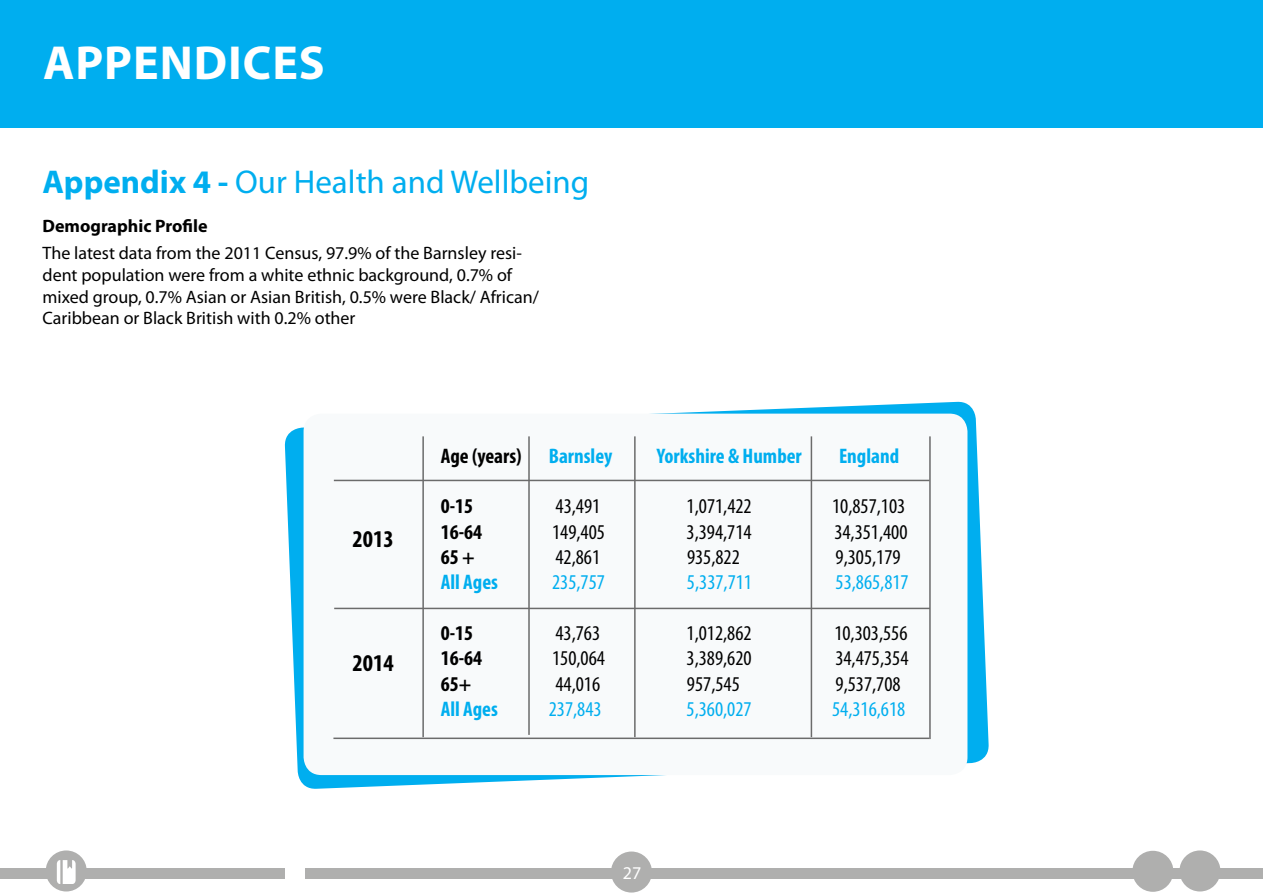
<style>
.page{position:relative;width:1263px;height:893px;background:#fff}
.page>*{position:absolute;margin:0;border:0;box-sizing:border-box;transform-origin:0 0}
.t1{font:700 48px "Myriad Pro";letter-spacing:.02em;color:#fff}
.t2{font:33px "Myriad Pro";color:#00aeef}
.t3{font:700 condensed 24.15px "Myriad Pro";color:#000}
.t4{font:condensed 21.15px "Myriad Pro";color:#000}
.t5{font:condensed 21.15px "Myriad Pro";color:#00aeef}
.t6{font:700 condensed 21.15px "Myriad Pro";color:#00aeef}
.t7{font:700 condensed 21.15px "Myriad Pro";color:#000}
.t8{font:18px/21.6px "Myriad Pro";color:#000}
.t9{font:700 18px "Myriad Pro";color:#000}
.t10{font:18px "Myriad Pro";color:#fff}
.s1{font-weight:700}
</style>
<div class="page">
<div style="left:306px;top:868px;width:957px;height:10px;background:#afafae"></div>
<div style="left:0;top:868px;width:285px;height:10px;background:#afafae"></div>
<div style="left:46px;top:850px;width:41px;height:41px;background:#afafae;border-radius:50%"></div>
<div style="left:611px;top:851px;width:41px;height:41px;background:#afafae;border-radius:50%"></div>
<div style="left:1179px;top:850px;width:41px;height:41px;background:#afafae;border-radius:50%"></div>
<div style="left:1132px;top:851px;width:41px;height:41px;background:#afafae;border-radius:50%"></div>
<svg style="left:57px;top:860px;width:19px;height:24px"></svg>
<svg style="left:284px;top:401px;width:705px;height:388px"></svg>
<div style="left:304px;top:414px;width:663px;height:361px;background:#f8fafb;border-radius:18px"></div>
<div style="left:0;top:0;width:1263px;height:128px;background:#00aeef"></div>
<hr style="left:334px;top:608px;width:596px;height:1px;background:#6b6b6b">
<hr style="left:333px;top:738px;width:596px;height:1px;background:#6b6b6b">
<hr style="left:334px;top:480px;width:596px;height:1px;background:#6b6b6b">
<hr style="left:422px;top:436px;width:2px;height:301px;background:#6b6b6b">
<hr style="left:528px;top:436px;width:2px;height:299px;background:#6b6b6b">
<hr style="left:634px;top:436px;width:2px;height:301px;background:#6b6b6b">
<hr style="left:811px;top:436px;width:1px;height:301px;background:#6b6b6b">
<hr style="left:929px;top:436px;width:2px;height:303px;background:#6b6b6b">
<h1 class="t1" style="left:43px;top:31px;width:283px">APPENDICES</h1>
<h2 class="t2" style="left:43px;top:161px;width:548px"><span class="s1">Appendix 4 -</span> Our Health and Wellbeing</h2>
<p class="t9" style="left:43px;top:214px;width:167px">Demographic Profile</p>
<p class="t8" style="left:43px;top:242px;width:498px">The latest data from the 2011 Census, 97.9% of the Barnsley resi&shy;dent population were from a white ethnic background, 0.7% of mixed group, 0.7% Asian or Asian British, 0.5% were Black/ African/ Caribbean or Black British with 0.2% other</p>
<h3 class="t3" style="left:353px;top:524px;width:43px">2013</h3>
<h3 class="t3" style="left:353px;top:648px;width:43px">2014</h3>
<p class="t7" style="left:441px;top:443px;width:82px">Age (years)</p>
<p class="t6" style="left:549px;top:443px;width:65px">Barnsley</p>
<p class="t6" style="left:657px;top:443px;width:146px">Yorkshire &amp; Humber</p>
<p class="t6" style="left:839px;top:443px;width:62px">England</p>
<p class="t7" style="left:441px;top:493px;width:34px">0-15</p>
<p class="t4" style="left:555px;top:494px;width:46px">43,491</p>
<p class="t4" style="left:687px;top:494px;width:67px">1,071,422</p>
<p class="t4" style="left:832px;top:494px;width:75px">10,857,103</p>
<p class="t7" style="left:441px;top:518px;width:43px">16-64</p>
<p class="t4" style="left:552px;top:519px;width:54px">149,405</p>
<p class="t4" style="left:687px;top:519px;width:67px">3,394,714</p>
<p class="t4" style="left:834px;top:519px;width:75px">34,351,400</p>
<p class="t7" style="left:441px;top:544px;width:35px">65 +</p>
<p class="t4" style="left:555px;top:544px;width:46px">42,861</p>
<p class="t4" style="left:687px;top:544px;width:54px">935,822</p>
<p class="t4" style="left:836px;top:544px;width:67px">9,305,179</p>
<p class="t6" style="left:441px;top:569px;width:59px">All Ages</p>
<p class="t5" style="left:552px;top:570px;width:54px">235,757</p>
<p class="t5" style="left:687px;top:570px;width:67px">5,337,711</p>
<p class="t5" style="left:835px;top:570px;width:75px">53,865,817</p>
<p class="t7" style="left:441px;top:620px;width:34px">0-15</p>
<p class="t4" style="left:555px;top:620px;width:46px">43,763</p>
<p class="t4" style="left:687px;top:620px;width:67px">1,012,862</p>
<p class="t4" style="left:834px;top:620px;width:75px">10,303,556</p>
<p class="t7" style="left:441px;top:645px;width:43px">16-64</p>
<p class="t4" style="left:552px;top:646px;width:54px">150,064</p>
<p class="t4" style="left:687px;top:646px;width:67px">3,389,620</p>
<p class="t4" style="left:835px;top:646px;width:75px">34,475,354</p>
<p class="t7" style="left:441px;top:670px;width:32px">65+</p>
<p class="t4" style="left:555px;top:671px;width:46px">44,016</p>
<p class="t4" style="left:687px;top:671px;width:54px">957,545</p>
<p class="t4" style="left:835px;top:671px;width:67px">9,537,708</p>
<p class="t6" style="left:441px;top:696px;width:59px">All Ages</p>
<p class="t5" style="left:549px;top:696px;width:54px">237,843</p>
<p class="t5" style="left:687px;top:696px;width:67px">5,360,027</p>
<p class="t5" style="left:832px;top:696px;width:75px">54,316,618</p>
<p class="t10" style="left:623px;top:861px;width:20px">27</p>
</div>
